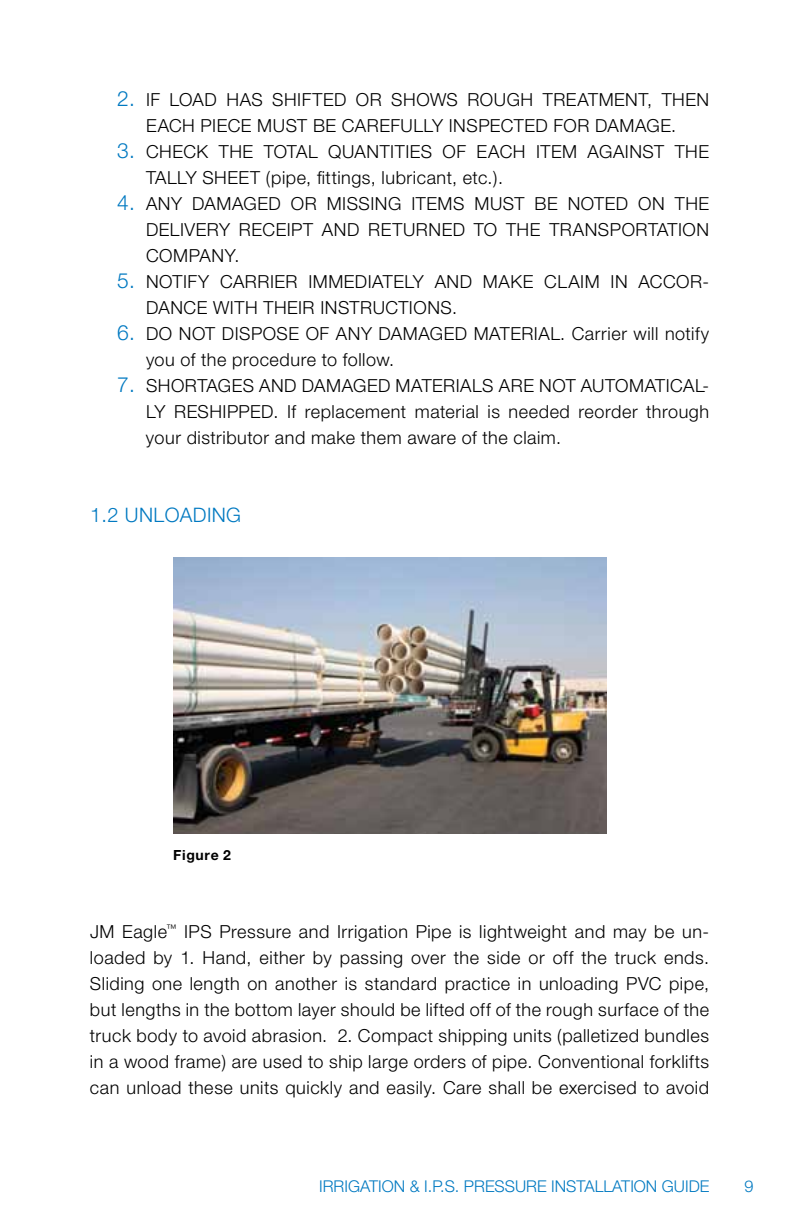
<style>
.page{position:relative;width:792px;height:1224px;background:#fff}
.page>*{position:absolute;margin:0;border:0;box-sizing:border-box;transform-origin:0 0}
.t1{font:300 20px "Helvetica Neue";color:#0079c1}
.t2{font:300 18px/26px "Helvetica Neue";letter-spacing:.03em;color:#000;text-align:justify}
.t3{font:300 16.2px "Helvetica Neue";color:#0079c1}
.t4{font:700 14px "Helvetica Neue";color:#000}
.s1{font-size:21px;color:#0079c1}
</style>
<div class="page">
<img style="left:173px;top:557px;width:434px;height:277px">
<p class="t2" style="left:117px;top:86px;width:594px;text-align:center"><span class="s1">2.</span> IF LOAD HAS SHIFTED OR SHOWS ROUGH TREATMENT, THEN<br>EACH PIECE MUST BE CAREFULLY INSPECTED FOR DAMAGE.</p>
<p class="t2" style="left:117px;top:138px;width:80px"><span class="s1">3.</span> CHECK</p>
<p class="t2" style="left:219px;top:138px;width:294px">THE TOTAL QUANTITIES OF EACH</p>
<p class="t2" style="left:536px;top:138px;width:175px">ITEM AGAINST THE</p>
<p class="t2" style="left:146px;top:164px;width:359px">TALLY SHEET (pipe, fittings, lubricant, etc.).</p>
<p class="t2" style="left:146px;top:190px;width:565px;text-indent:-29px"><span class="s1">4.</span> ANY DAMAGED OR MISSING ITEMS MUST BE NOTED ON THE DELIVERY RECEIPT AND RETURNED TO THE TRANSPORTATION COMPANY.</p>
<p class="t2" style="left:146px;top:268px;width:565px;text-indent:-29px"><span class="s1">5.</span> NOTIFY CARRIER IMM EDIATELY AND MAKE CLAIM IN ACCOR-<br>DANCE WITH THEIR INSTRUCTIONS.</p>
<p class="t2" style="left:146px;top:320px;width:565px;text-indent:-29px"><span class="s1">6.</span> DO NOT DISPOSE OF ANY DAMAGED MATERIAL. Carrier will notify you of the procedure to follow.</p>
<p class="t2" style="left:146px;top:372px;width:565px;text-indent:-29px"><span class="s1">7.</span> SHORTAGES AND DAMAGED MATERIALS ARE NOT AUTOMATICAL-LY RESHIPPED. If replacement material is needed reorder through your distributor and make them aware of the claim.</p>
<p class="t1" style="left:90px;top:503px;width:63px">1.2 Unloading</p>
<p class="t4" style="left:173px;top:846px;width:59px">Figure 2</p>
<p class="t2" style="left:90px;top:918px;width:621px">JM Eagle<sup>™</sup> IPS Pressure and Irrigation Pipe is lightweight and may be un&shy;loaded by 1. Hand, either by passing over the side or off the truck ends.<br>Sliding one length on another is standard practice in unloading PVC pipe, but lengths in the bottom layer should be lifted off of the rough surface of the truck body to avoid abrasion. 2. Compact shipping units (palletized bundles in a wood frame) are used to ship large orders of pipe. Conventional forklifts can unload these units quickly and easily. Care shall be exercised to avoid</p>
<p class="t3" style="left:319px;top:1177px;width:392px">IRRIGATION &amp; I.P.S. PRESSURE INSTALLATION GUIDE</p>
<p class="t3" style="left:744px;top:1177px;width:11px">9</p>
</div>
